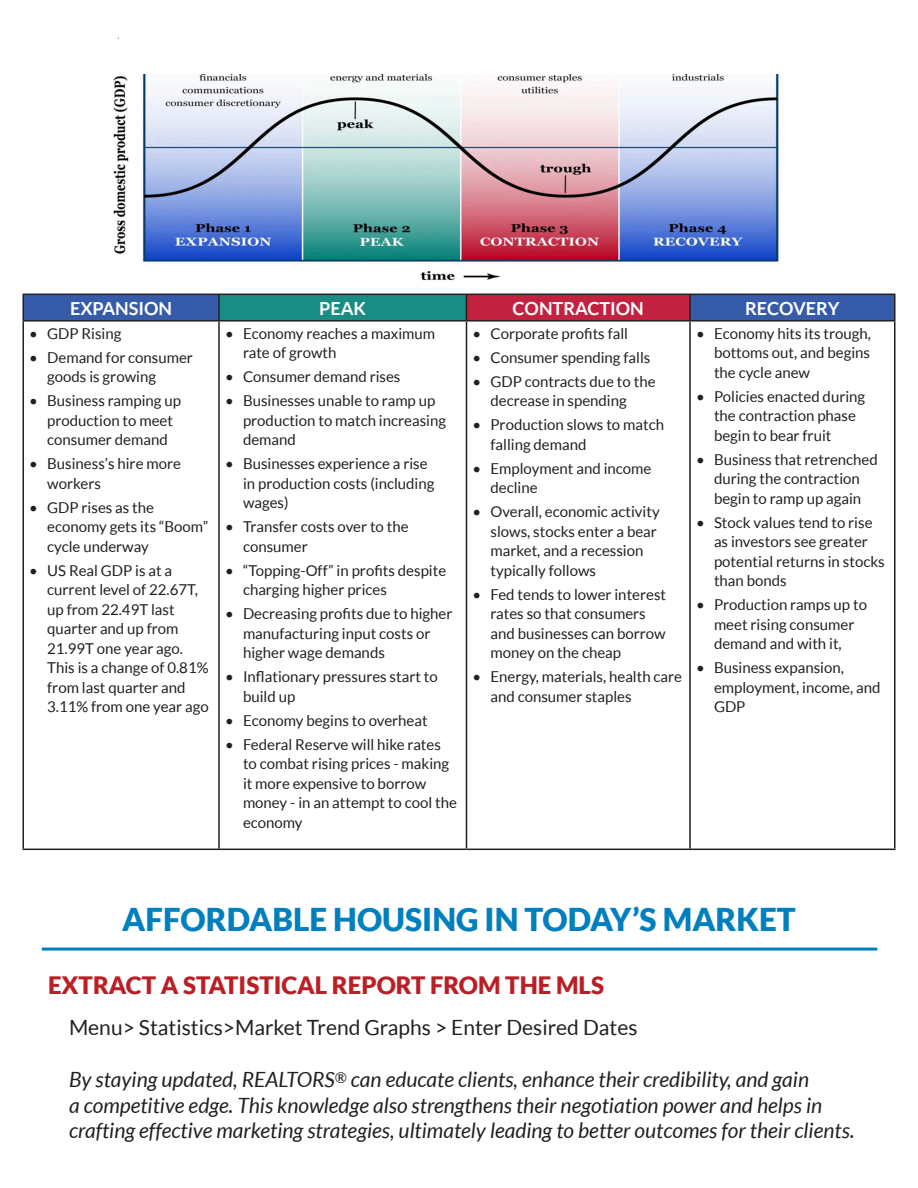
<style>
.page{position:relative;width:918px;height:1188px;background:#fff}
.page>*{position:absolute;margin:0;border:0;box-sizing:border-box;transform-origin:0 0}
.t1{font:900 31.5px "Lato";color:#007fbe}
.t2{font:900 24px "Lato";color:#b91f25}
.t3{font:italic 21px/25.2px "Lato";color:#231f20}
.t4{font:21px "Lato";color:#231f20}
.t5{font:700 18px "Lato";color:#fff}
.t6{font:15px/19.5px "Lato";color:#231f20}
</style>
<div class="page">
<img style="left:113px;top:37px;width:666px;height:244px">
<div style="left:119px;top:16px;width:707px;height:57px;background:#fff"></div>
<hr style="left:22px;top:294px;width:197px;height:1px;background:#231f20">
<hr style="left:22px;top:295px;width:2px;height:25px;background:#231f20">
<svg style="left:24px;top:294px;width:870px;height:26px;background:#4f587f"></svg>
<hr style="left:690px;top:294px;width:206px;height:1px;background:#231f20">
<hr style="left:689px;top:295px;width:2px;height:25px;background:#231f20">
<hr style="left:894px;top:295px;width:2px;height:25px;background:#231f20">
<hr style="left:218px;top:322px;width:2px;height:527px;background:#231f20">
<hr style="left:466px;top:322px;width:1px;height:527px;background:#231f20">
<hr style="left:689px;top:322px;width:2px;height:527px;background:#231f20">
<hr style="left:22px;top:320px;width:197px;height:2px;background:#231f20">
<hr style="left:22px;top:322px;width:2px;height:527px;background:#231f20">
<hr style="left:219px;top:320px;width:247px;height:2px;background:#231f20">
<hr style="left:466px;top:320px;width:224px;height:2px;background:#231f20">
<hr style="left:690px;top:320px;width:206px;height:2px;background:#231f20">
<hr style="left:894px;top:322px;width:2px;height:527px;background:#231f20">
<hr style="left:22px;top:849px;width:197px;height:1px;background:#231f20">
<hr style="left:219px;top:849px;width:247px;height:1px;background:#231f20">
<hr style="left:466px;top:849px;width:224px;height:1px;background:#231f20">
<hr style="left:690px;top:849px;width:206px;height:1px;background:#231f20">
<hr style="left:42px;top:948px;width:835px;height:3px;background:#007fbe">
<p class="t5" style="left:70px;top:298px;width:104px">EXPANSION</p>
<p class="t5" style="left:319px;top:298px;width:48px">PEAK</p>
<p class="t5" style="left:513px;top:298px;width:133px">CONTRACTION</p>
<p class="t5" style="left:745px;top:298px;width:96px">RECOVERY</p>
<p class="t6" style="left:29px;top:324px;width:94px">• GDP Rising</p>
<p class="t6" style="left:47px;top:348px;width:147px;text-indent:-18px">• Demand for consumer goods is growing</p>
<p class="t6" style="left:47px;top:391px;width:135px;text-indent:-18px">• Business ramping up production to meet consumer demand</p>
<p class="t6" style="left:47px;top:454px;width:135px;text-indent:-18px">• Business’s hire more workers</p>
<p class="t6" style="left:47px;top:498px;width:162px;text-indent:-18px">• GDP rises as the economy gets its “Boom” cycle underway</p>
<p class="t6" style="left:47px;top:561px;width:163px;text-indent:-18px">• US Real GDP is at a current level of 22.67T, up from 22.49T last quarter and up from<br>21.99T one year ago.<br>This is a change of 0.81% from last quarter and<br>3.11% from one year ago</p>
<p class="t6" style="left:472px;top:324px;width:157px">• Corporate profits fall</p>
<p class="t6" style="left:472px;top:348px;width:179px">• Consumer spending falls</p>
<p class="t6" style="left:490px;top:372px;width:167px;text-indent:-18px">• GDP contracts due to the decrease in spending</p>
<p class="t6" style="left:490px;top:415px;width:175px;text-indent:-18px">• Production slows to match falling demand</p>
<p class="t6" style="left:490px;top:459px;width:162px;text-indent:-18px">• Employment and income decline</p>
<p class="t6" style="left:490px;top:502px;width:171px;text-indent:-18px">• Overall, economic activity slows, stocks enter a bear market, and a recession typically follows</p>
<p class="t6" style="left:490px;top:585px;width:177px;text-indent:-18px">• Fed tends to lower interest rates so that consumers and businesses can borrow money on the cheap</p>
<p class="t6" style="left:490px;top:667px;width:193px;text-indent:-18px">• Energy, materials, health care and consumer staples</p>
<p class="t6" style="left:714px;top:324px;width:158px;text-align:justify;text-indent:-18px">• Economy hits its trough, bottoms out, and begins the cycle anew</p>
<p class="t6" style="left:714px;top:387px;width:153px;text-indent:-18px">• Policies enacted during the contraction phase begin to bear fruit</p>
<p class="t6" style="left:696px;top:450px;width:183px;text-align:center">• Business that retrenched during the contraction begin to ramp up again</p>
<p class="t6" style="left:714px;top:513px;width:172px;text-indent:-18px">• Stock values tend to rise as investors see greater potential returns in stocks than bonds</p>
<p class="t6" style="left:696px;top:595px;width:173px;text-align:center">• Production ramps up to meet rising consumer demand and with it,</p>
<p class="t6" style="left:714px;top:658px;width:168px;text-indent:-18px">• Business expansion, employment, income, and<br>GDP</p>
<p class="t6" style="left:243px;top:324px;width:194px;text-indent:-18px">• Economy reaches a maximum rate of growth</p>
<p class="t6" style="left:225px;top:367px;width:177px">• Consumer demand rises</p>
<p class="t6" style="left:243px;top:391px;width:205px;text-indent:-18px">• Businesses unable to ramp up production to match increasing demand</p>
<p class="t6" style="left:243px;top:454px;width:193px;text-indent:-18px">• Businesses experience a rise in production costs (including wages)</p>
<p class="t6" style="left:243px;top:517px;width:167px;text-indent:-18px">• Transfer costs over to the consumer</p>
<p class="t6" style="left:243px;top:561px;width:205px;text-indent:-18px">• “Topping-Off” in profits despite charging higher prices</p>
<p class="t6" style="left:243px;top:604px;width:211px;text-indent:-18px">• Decreasing profits due to higher manufacturing input costs or higher wage demands</p>
<p class="t6" style="left:243px;top:667px;width:196px;text-indent:-18px">• Inflationary pressures start to build up</p>
<p class="t6" style="left:225px;top:711px;width:204px">• Economy begins to overheat</p>
<p class="t6" style="left:243px;top:735px;width:216px;text-indent:-18px">• Federal Reserve will hike rates to combat rising prices - making it more expensive to borrow money - in an attempt to cool the economy</p>
<p class="t1" style="left:122px;top:901px;width:675px">AFFORDABLE HOUSING IN TODAY’S MARKET</p>
<p class="t2" style="left:48px;top:971px;width:558px">EXTRACT A STATISTICAL REPORT FROM THE MLS</p>
<p class="t4" style="left:69px;top:1016px;width:570px">Menu&gt; Statistics&gt;Market Trend Graphs &gt; Enter Desired Dates</p>
<p class="t3" style="left:69px;top:1068px;width:787px">By staying updated, REALTORS<sup>®</sup> can educate clients, enhance their credibility, and gain<br>a competitive edge. This knowledge also strengthens their negotiation power and helps in crafting effective marketing strategies, ultimately leading to better outcomes for their clients.</p>
</div>
